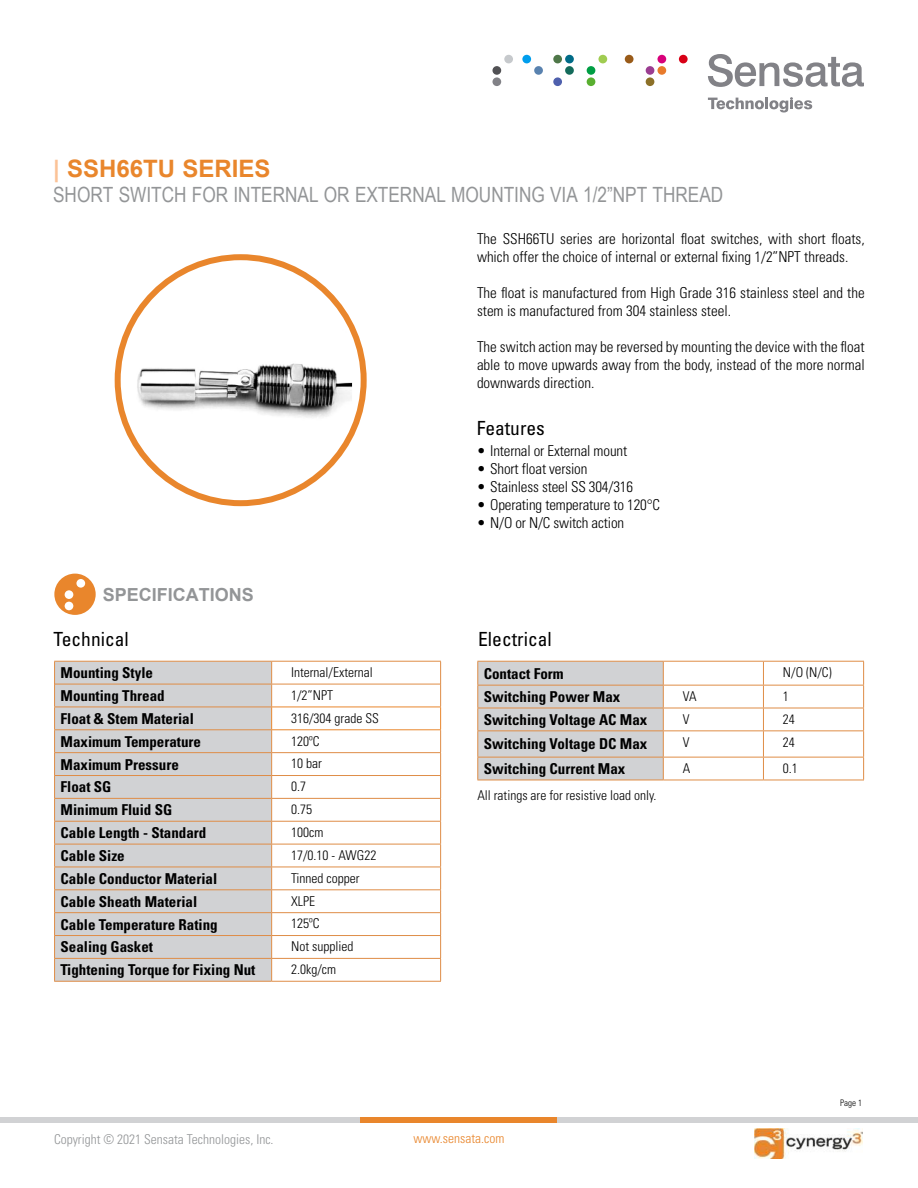
<style>
.page{position:relative;width:918px;height:1188px;background:#fff}
.page>*{position:absolute;margin:0;border:0;box-sizing:border-box;transform-origin:0 0}
.t1{font:700 24px "Arial";color:#e9862c}
.t2{font:21px "Arial Narrow";color:#939597}
.t3{font:condensed 19.5px "Univers LT Std";color:#000}
.t4{font:700 18px "Arial";color:#939597}
.t5{font:300 condensed 15px/18px "Univers LT Std";color:#000}
.t6{font:700 condensed 15px "Univers LT Std";color:#000}
.t7{font:300 condensed 13.5px "Univers LT Std";color:#000}
.t8{font:300 condensed 13.5px "Univers LT Std";color:#939597}
.t9{font:300 condensed 13.5px "Univers LT Std";color:#e9862c}
.t10{font:300 condensed 9px "Univers LT Std";color:#000}
.s1{color:#fbc297}
</style>
<div class="page">
<svg style="left:708px;top:54px;width:156px;height:33px"></svg>
<svg style="left:708px;top:97px;width:104px;height:15px"></svg>
<div style="left:492px;top:77px;width:9px;height:9px;background:#828287;border-radius:50%"></div>
<div style="left:522px;top:55px;width:9px;height:8px;background:#009eed;border-radius:50%"></div>
<div style="left:534px;top:66px;width:9px;height:9px;background:#5982af;border-radius:50%"></div>
<div style="left:553px;top:55px;width:9px;height:8px;background:#4f7749;border-radius:50%"></div>
<div style="left:565px;top:55px;width:9px;height:8px;background:#006b87;border-radius:50%"></div>
<div style="left:565px;top:66px;width:9px;height:9px;background:#146b5b;border-radius:50%"></div>
<div style="left:553px;top:77px;width:9px;height:9px;background:#4f60ad;border-radius:50%"></div>
<div style="left:598px;top:55px;width:9px;height:8px;background:#a0cc51;border-radius:50%"></div>
<div style="left:587px;top:66px;width:8px;height:9px;background:#009e44;border-radius:50%"></div>
<div style="left:587px;top:77px;width:8px;height:9px;background:#59af30;border-radius:50%"></div>
<div style="left:657px;top:55px;width:9px;height:8px;background:#d8007a;border-radius:50%"></div>
<div style="left:646px;top:66px;width:8px;height:9px;background:#9b3d91;border-radius:50%"></div>
<div style="left:657px;top:66px;width:9px;height:9px;background:#e87a2b;border-radius:50%"></div>
<div style="left:646px;top:77px;width:8px;height:9px;background:#8c7028;border-radius:50%"></div>
<div style="left:679px;top:55px;width:9px;height:8px;background:#d80016;border-radius:50%"></div>
<div style="left:504px;top:55px;width:9px;height:8px;background:#c6c9cc;border-radius:50%"></div>
<div style="left:492px;top:66px;width:9px;height:9px;background:#515154;border-radius:50%"></div>
<div style="left:625px;top:55px;width:9px;height:8px;background:#995b19;border-radius:50%"></div>
<div style="left:0;top:1117px;width:918px;height:6px;background:#d1d2d4"></div>
<div style="left:361px;top:1117px;width:196px;height:6px;background:#e9862c"></div>
<img style="left:754px;top:1128px;width:108px;height:30px">
<svg style="left:54px;top:574px;width:42px;height:41px"></svg>
<img style="left:124px;top:320px;width:228px;height:120px">
<div style="left:115px;top:254px;width:252px;height:252px;border:6px solid #e9862c;border-radius:50%"></div>
<svg style="left:55px;top:662px;width:216px;height:319px;background:#d1d0d1"></svg>
<hr style="left:54px;top:661px;width:218px;height:1px;background:#df8d47">
<hr style="left:272px;top:661px;width:169px;height:1px;background:#df8d47">
<hr style="left:55px;top:684px;width:217px;height:1px;background:#df8d47">
<hr style="left:272px;top:684px;width:168px;height:1px;background:#df8d47">
<hr style="left:54px;top:707px;width:217px;height:1px;background:#df8d47">
<hr style="left:54px;top:729px;width:217px;height:1px;background:#df8d47">
<hr style="left:54px;top:752px;width:218px;height:1px;background:#df8d47">
<hr style="left:272px;top:752px;width:169px;height:1px;background:#df8d47">
<hr style="left:54px;top:775px;width:218px;height:1px;background:#df8d47">
<hr style="left:272px;top:775px;width:169px;height:1px;background:#df8d47">
<hr style="left:54px;top:798px;width:218px;height:1px;background:#df8d47">
<hr style="left:272px;top:798px;width:169px;height:1px;background:#df8d47">
<hr style="left:54px;top:821px;width:218px;height:1px;background:#df8d47">
<hr style="left:272px;top:821px;width:169px;height:1px;background:#df8d47">
<hr style="left:54px;top:844px;width:218px;height:1px;background:#df8d47">
<hr style="left:272px;top:844px;width:169px;height:1px;background:#df8d47">
<hr style="left:54px;top:867px;width:218px;height:1px;background:#df8d47">
<hr style="left:272px;top:867px;width:169px;height:1px;background:#df8d47">
<hr style="left:54px;top:889px;width:218px;height:1px;background:#df8d47">
<hr style="left:272px;top:889px;width:169px;height:1px;background:#df8d47">
<hr style="left:54px;top:912px;width:218px;height:1px;background:#df8d47">
<hr style="left:272px;top:912px;width:169px;height:1px;background:#df8d47">
<hr style="left:54px;top:935px;width:218px;height:1px;background:#df8d47">
<hr style="left:272px;top:935px;width:169px;height:1px;background:#df8d47">
<hr style="left:54px;top:958px;width:218px;height:1px;background:#df8d47">
<svg style="left:54px;top:662px;width:1px;height:319px"></svg>
<hr style="left:272px;top:958px;width:169px;height:1px;background:#df8d47">
<hr style="left:54px;top:981px;width:218px;height:1px;background:#df8d47">
<hr style="left:272px;top:981px;width:169px;height:1px;background:#df8d47">
<hr style="left:271px;top:707px;width:170px;height:1px;background:#e9862c">
<svg style="left:271px;top:662px;width:1px;height:319px"></svg>
<svg style="left:440px;top:662px;width:1px;height:319px"></svg>
<hr style="left:271px;top:729px;width:170px;height:1px;background:#e9862c">
<hr style="left:663px;top:661px;width:100px;height:1px;background:#df8d47">
<hr style="left:763px;top:661px;width:101px;height:1px;background:#df8d47">
<hr style="left:663px;top:685px;width:100px;height:1px;background:#df8d47">
<hr style="left:763px;top:685px;width:101px;height:1px;background:#df8d47">
<hr style="left:663px;top:708px;width:100px;height:1px;background:#df8d47">
<hr style="left:763px;top:708px;width:101px;height:1px;background:#df8d47">
<hr style="left:663px;top:730px;width:100px;height:1px;background:#df8d47">
<hr style="left:763px;top:730px;width:101px;height:1px;background:#df8d47">
<hr style="left:663px;top:757px;width:100px;height:1px;background:#df8d47">
<svg style="left:477px;top:661px;width:187px;height:119px;background:#d1cecc"></svg>
<hr style="left:763px;top:757px;width:101px;height:1px;background:#df8d47">
<svg style="left:763px;top:662px;width:1px;height:118px"></svg>
<svg style="left:863px;top:662px;width:1px;height:118px"></svg>
<hr style="left:477px;top:780px;width:186px;height:1px;background:#df8d47">
<hr style="left:663px;top:780px;width:100px;height:1px;background:#df8d47">
<hr style="left:763px;top:780px;width:101px;height:1px;background:#df8d47">
<h1 class="t1" style="left:53px;top:160px;width:219px"><span class="s1">|</span> SSH66TU SERIES</h1>
<h2 class="t2" style="left:53px;top:183px;width:672px">SHORT SWITCH FOR INTERNAL OR EXTERNAL MOUNTING VIA 1/2”NPT THREAD</h2>
<p class="t4" style="left:103px;top:588px;width:153px">SPECIFICATIONS</p>
<p class="t5" style="left:477px;top:231px;width:389px">The SSH66TU series are horizontal float switches, with short floats, which offer the choice of internal or external fixing 1/2”NPT threads.</p>
<p class="t5" style="left:477px;top:285px;width:389px">The float is manufactured from High Grade 316 stainless steel and the stem is manufactured from 304 stainless steel.</p>
<p class="t5" style="left:477px;top:339px;width:389px;text-align:justify">The switch action may be reversed by mounting the device with the float able to move upwards away from the body, instead of the more normal downwards direction.</p>
<h3 class="t3" style="left:477px;top:417px;width:70px">Features</h3>
<p class="t5" style="left:477px;top:443px;width:152px">• Internal or External mount</p>
<p class="t5" style="left:477px;top:461px;width:112px">• Short float version</p>
<p class="t5" style="left:477px;top:479px;width:158px">• Stainless steel SS 304/316</p>
<p class="t5" style="left:477px;top:497px;width:185px">• Operating temperature to 120°C</p>
<p class="t5" style="left:477px;top:515px;width:149px">• N/O or N/C switch action</p>
<h3 class="t3" style="left:54px;top:628px;width:77px">Technical</h3>
<h3 class="t3" style="left:478px;top:628px;width:75px">Electrical</h3>
<p class="t6" style="left:61px;top:667px;width:94px">Mounting Style</p>
<p class="t7" style="left:291px;top:667px;width:83px">Internal/External</p>
<p class="t6" style="left:61px;top:690px;width:106px">Mounting Thread</p>
<p class="t7" style="left:291px;top:690px;width:43px">1/2”NPT</p>
<p class="t6" style="left:61px;top:713px;width:135px">Float &amp; Stem Material</p>
<p class="t7" style="left:291px;top:713px;width:89px">316/304 grade SS</p>
<p class="t6" style="left:61px;top:736px;width:142px">Maximum Temperature</p>
<p class="t7" style="left:291px;top:736px;width:30px">120ºC</p>
<p class="t6" style="left:61px;top:759px;width:120px">Maximum Pressure</p>
<p class="t7" style="left:291px;top:758px;width:32px">10 bar</p>
<p class="t6" style="left:61px;top:781px;width:52px">Float SG</p>
<p class="t7" style="left:291px;top:781px;width:16px">0.7</p>
<p class="t6" style="left:61px;top:804px;width:113px">Minimum Fluid SG</p>
<p class="t7" style="left:291px;top:804px;width:22px">0.75</p>
<p class="t6" style="left:61px;top:827px;width:147px">Cable Length - Standard</p>
<p class="t7" style="left:291px;top:827px;width:34px">100cm</p>
<p class="t6" style="left:61px;top:850px;width:66px">Cable Size</p>
<p class="t7" style="left:291px;top:850px;width:87px">17/0.10 - AWG22</p>
<p class="t6" style="left:61px;top:873px;width:158px">Cable Conductor Material</p>
<p class="t7" style="left:291px;top:873px;width:70px">Tinned copper</p>
<p class="t6" style="left:61px;top:896px;width:138px">Cable Sheath Material</p>
<p class="t7" style="left:291px;top:896px;width:25px">XLPE</p>
<p class="t6" style="left:61px;top:919px;width:159px">Cable Temperature Rating</p>
<p class="t7" style="left:291px;top:918px;width:30px">125ºC</p>
<p class="t6" style="left:61px;top:941px;width:94px">Sealing Gasket</p>
<p class="t7" style="left:291px;top:941px;width:64px">Not supplied</p>
<p class="t6" style="left:61px;top:964px;width:196px">Tightening Torque for Fixing Nut</p>
<p class="t7" style="left:291px;top:964px;width:46px">2.0kg/cm</p>
<p class="t6" style="left:484px;top:668px;width:81px">Contact Form</p>
<p class="t7" style="left:783px;top:667px;width:50px">N/O (N/C)</p>
<p class="t6" style="left:484px;top:691px;width:138px">Switching Power Max</p>
<p class="t7" style="left:683px;top:691px;width:15px">VA</p>
<p class="t7" style="left:783px;top:691px;width:7px">1</p>
<p class="t6" style="left:484px;top:714px;width:165px">Switching Voltage AC Max</p>
<p class="t7" style="left:683px;top:714px;width:8px">V</p>
<p class="t7" style="left:783px;top:714px;width:13px">24</p>
<p class="t6" style="left:484px;top:738px;width:165px">Switching Voltage DC Max</p>
<p class="t7" style="left:683px;top:737px;width:8px">V</p>
<p class="t7" style="left:783px;top:737px;width:13px">24</p>
<p class="t6" style="left:484px;top:763px;width:143px">Switching Current Max</p>
<p class="t7" style="left:683px;top:763px;width:9px">A</p>
<p class="t7" style="left:783px;top:763px;width:16px">0.1</p>
<p class="t7" style="left:477px;top:790px;width:181px">All ratings are for resistive load only.</p>
<p class="t8" style="left:54px;top:1134px;width:221px">Copyright © 2021 Sensata Technologies, Inc.</p>
<p class="t9" style="left:414px;top:1133px;width:92px">www.sensata.com</p>
<p class="t10" style="left:840px;top:1099px;width:23px">Page 1</p>
</div>
